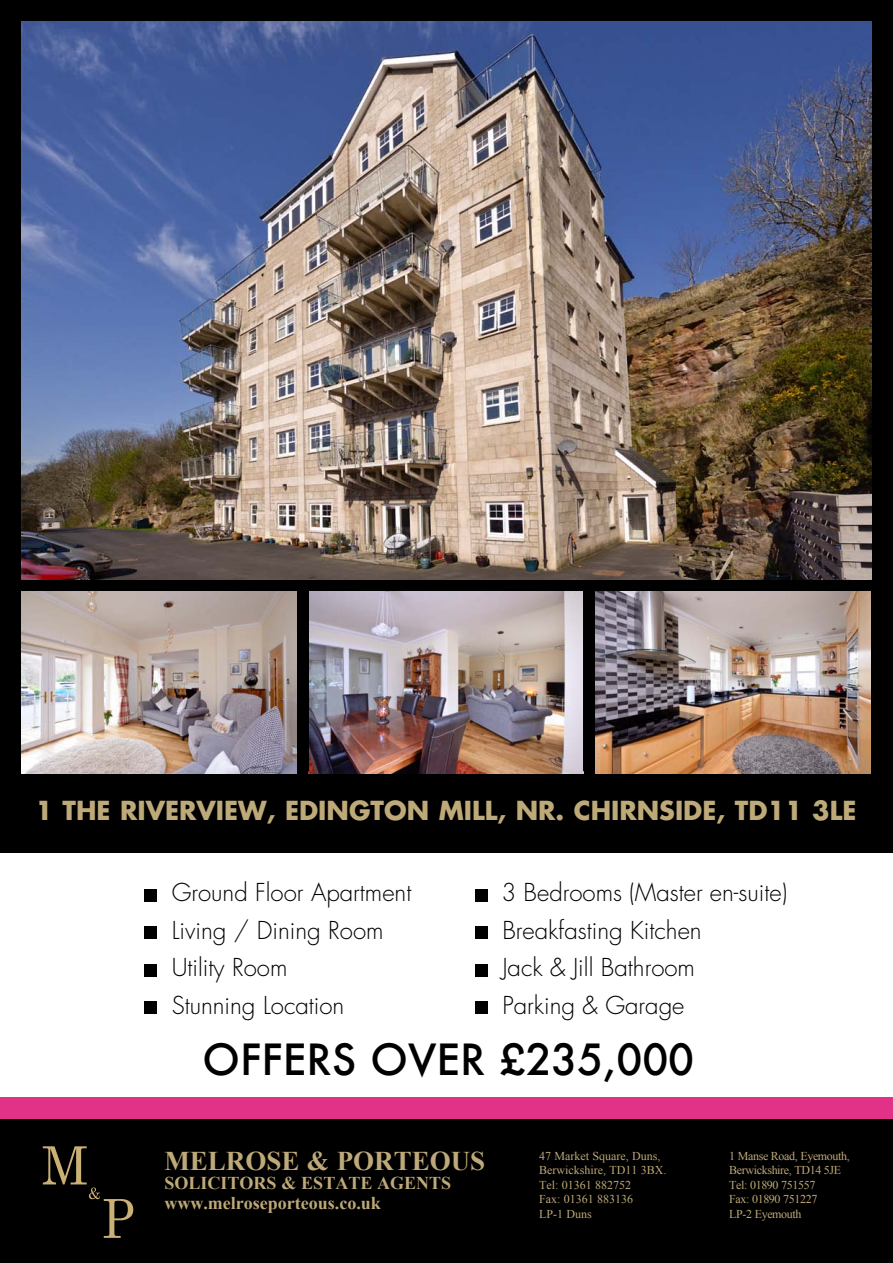
<style>
.page{position:relative;width:893px;height:1263px;background:#fff}
.page>*{position:absolute;margin:0;border:0;box-sizing:border-box;transform-origin:0 0}
.price{font:500 42px "Futura";color:#000}
.t1{font:700 27px "Times New Roman";color:#bea978}
.address{font:700 25.5px "Futura";color:#bea978}
.bullets{font:300 24px "Futura";color:#000}
.t2{font:700 18px "Times New Roman";color:#bea978}
.t3{font:12px "Times New Roman";letter-spacing:-.03em;color:#bea978}
.t4{font:12px "Times New Roman";color:#bea978}
</style>
<div class="page">
<div style="left:0;top:0;width:893px;height:852px;background:#000"></div>
<img style="left:22px;top:21px;width:849px;height:559px">
<img style="left:22px;top:591px;width:275px;height:183px">
<img style="left:308px;top:591px;width:275px;height:183px">
<img style="left:596px;top:591px;width:275px;height:183px">
<hr style="left:308px;top:589px;width:1px;height:182px;background:#000">
<div style="left:0;top:1118px;width:893px;height:145px;background:#000"></div>
<div style="left:0;top:1097px;width:893px;height:21px;background:#e13288"></div>
<div style="left:144px;top:889px;width:13px;height:12px;background:#000"></div>
<div style="left:144px;top:926px;width:13px;height:13px;background:#000"></div>
<div style="left:144px;top:964px;width:13px;height:12px;background:#000"></div>
<div style="left:144px;top:1001px;width:13px;height:13px;background:#000"></div>
<div style="left:475px;top:889px;width:12px;height:12px;background:#000"></div>
<div style="left:475px;top:926px;width:12px;height:13px;background:#000"></div>
<div style="left:475px;top:964px;width:12px;height:12px;background:#000"></div>
<div style="left:475px;top:1001px;width:12px;height:13px;background:#000"></div>
<svg style="left:43px;top:1146px;width:90px;height:92px"></svg>
<div style="left:77px;top:1194px;width:11px;height:58px;background:#000"></div>
<div style="left:32px;top:1192px;width:51px;height:9px;background:#000"></div>
<p class="address" style="left:35px;top:793px;width:822px">1 THE RIVERVIEW, EDINGTON MILL, NR. CHIRNSIDE, TD11 3LE</p>
<p class="bullets" style="left:172px;top:877px;width:241px">Ground Floor Apartment</p>
<p class="bullets" style="left:172px;top:915px;width:213px">Living / Dining Room</p>
<p class="bullets" style="left:172px;top:952px;width:117px">Utility Room</p>
<p class="bullets" style="left:172px;top:990px;width:174px">Stunning Location</p>
<p class="bullets" style="left:502px;top:877px;width:287px">3 Bedrooms (Master en-suite)</p>
<p class="bullets" style="left:502px;top:915px;width:201px">Breakfasting Kitchen</p>
<p class="bullets" style="left:502px;top:952px;width:194px">Jack &amp; Jill Bathroom</p>
<p class="bullets" style="left:502px;top:990px;width:184px">Parking &amp; Garage</p>
<p class="price" style="left:203px;top:1030px;width:493px">OFFERS OVER £235,000</p>
<p class="t1" style="left:164px;top:1142px;width:322px">MELROSE &amp; PORTEOUS</p>
<p class="t2" style="left:164px;top:1171px;width:288px">SOLICITORS &amp; ESTATE AGENTS</p>
<p class="t2" style="left:164px;top:1190px;width:218px">www.melroseporteous.co.uk</p>
<p class="t4" style="left:539px;top:1148px;width:123px">47 Market Square, Duns,</p>
<p class="t4" style="left:539px;top:1162px;width:129px">Berwickshire, TD11 3BX.</p>
<p class="t4" style="left:539px;top:1176px;width:93px">Tel: 01361 882752</p>
<p class="t4" style="left:539px;top:1191px;width:95px">Fax: 01361 883136</p>
<p class="t3" style="left:539px;top:1205px;width:54px">LP-1 Duns</p>
<p class="t3" style="left:729px;top:1148px;width:122px">1 Manse Road, Eyemouth,</p>
<p class="t3" style="left:729px;top:1162px;width:114px">Berwickshire, TD14 5JE</p>
<p class="t3" style="left:729px;top:1176px;width:88px">Tel: 01890 751557</p>
<p class="t3" style="left:729px;top:1191px;width:90px">Fax: 01890 751227</p>
<p class="t3" style="left:729px;top:1205px;width:74px">LP-2 Eyemouth</p>
</div>
